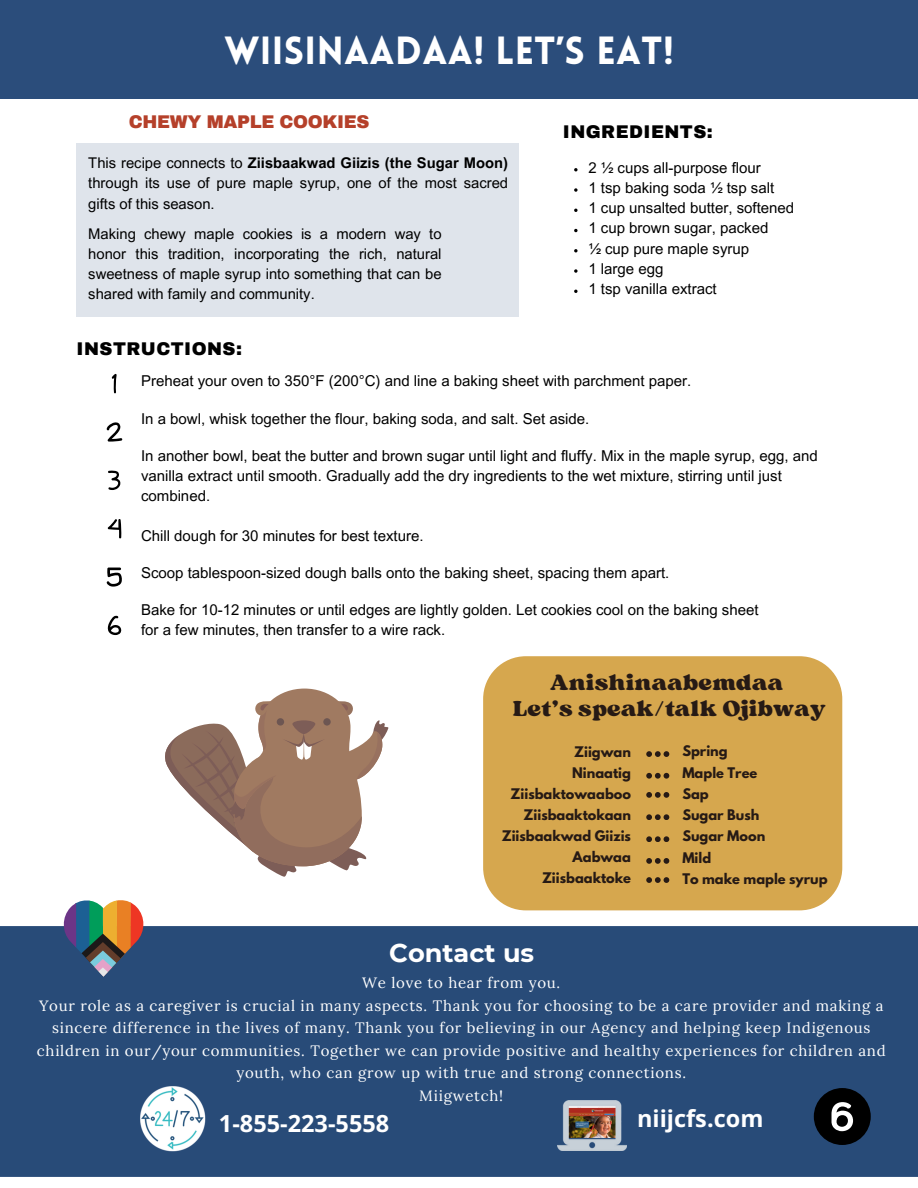
<style>
.page{position:relative;width:918px;height:1188px;background:#fff}
.page>*{position:absolute;margin:0;border:0;box-sizing:border-box;transform-origin:0 0}
.t1{font:900 38.4px "Lovelo";letter-spacing:.01em;color:#fff}
.t2{font:700 25.65px "Montserrat";color:#fff}
.t3{font:700 23.55px "Open Sans";color:#fff}
.t4{font:22.8px/26.5px "Sergio Trendy";letter-spacing:.01em;color:#261a15;text-align:center}
.t5{font:900 18px "Archivo";letter-spacing:.025em;color:#000}
.t6{font:900 18px "Archivo";letter-spacing:-.02em;color:#b5402a}
.t7{font:15px/20.2px "Arial MT Pro";color:#000}
.t8{font:15px/22.5px "Lora";letter-spacing:.05em;color:#fff;text-align:center}
.t9{font:14.7px/20.2px "Arial MT Pro";color:#000;text-align:justify}
.t10{font:700 12.9px "League Spartan";color:#261a15}
.s1{font-weight:700}
</style>
<div class="page">
<div style="left:0;top:926px;width:918px;height:250px;background:#284b78"></div>
<img style="left:135px;top:1081px;width:75px;height:75px">
<img style="left:557px;top:1101px;width:69px;height:49px">
<svg style="left:64px;top:900px;width:79px;height:77px;background:#6f6c68"></svg>
<div style="left:0;top:0;width:917px;height:98px;background:#2b4d7b"></div>
<div style="left:77px;top:143px;width:442px;height:174px;background:#dfe4eb"></div>
<svg style="left:108px;top:470px;width:13px;height:20px"></svg>
<svg style="left:111px;top:373px;width:6px;height:21px"></svg>
<svg style="left:106px;top:422px;width:17px;height:20px"></svg>
<svg style="left:107px;top:519px;width:15px;height:20px"></svg>
<svg style="left:106px;top:567px;width:16px;height:20px"></svg>
<svg style="left:107px;top:615px;width:15px;height:21px"></svg>
<svg style="left:574px;top:168px;width:4px;height:3px"></svg>
<svg style="left:574px;top:188px;width:4px;height:4px"></svg>
<svg style="left:574px;top:209px;width:4px;height:3px"></svg>
<svg style="left:574px;top:229px;width:4px;height:3px"></svg>
<svg style="left:574px;top:249px;width:4px;height:3px"></svg>
<svg style="left:574px;top:269px;width:4px;height:4px"></svg>
<svg style="left:574px;top:290px;width:4px;height:3px"></svg>
<div style="left:483px;top:656px;width:359px;height:254px;background:#d6a74e;border-radius:43px"></div>
<svg style="left:646px;top:792px;width:23px;height:6px"></svg>
<svg style="left:646px;top:814px;width:23px;height:6px"></svg>
<svg style="left:646px;top:751px;width:23px;height:6px"></svg>
<svg style="left:646px;top:773px;width:23px;height:5px"></svg>
<svg style="left:646px;top:877px;width:23px;height:6px"></svg>
<svg style="left:646px;top:836px;width:23px;height:6px"></svg>
<svg style="left:646px;top:858px;width:23px;height:6px"></svg>
<svg style="left:165px;top:689px;width:224px;height:188px"></svg>
<div style="left:814px;top:1088px;width:57px;height:57px;background:#000;border-radius:50%"></div>
<svg style="left:832px;top:1102px;width:21px;height:29px"></svg>
<p class="t1" style="left:224px;top:35px;width:451px">WIISINAADAA! LET’S EAT!</p>
<p class="t6" style="left:129px;top:112px;width:242px">CHEWY MAPLE COOKIES</p>
<h5 class="t9" style="left:88px;top:155px;width:421px">This recipe connects to <span class="s1">Ziisbaakwad Giizis (the Sugar Moon) </span>through its use of pure maple syrup, one of the most sacred gifts of this season.</h5>
<h5 class="t9" style="left:88px;top:225px;width:355px">Making chewy maple cookies is a modern way to honor this tradition, incorporating the rich, natural sweetness of maple syrup into something that can be shared with family and community.</h5>
<p class="t5" style="left:77px;top:339px;width:167px">INSTRUCTIONS:</p>
<p class="t5" style="left:563px;top:122px;width:151px">INGREDIENTS:</p>
<p class="t7" style="left:588px;top:159px;width:174px">2 ½ cups all-purpose flour</p>
<p class="t7" style="left:588px;top:179px;width:187px">1 tsp baking soda ½ tsp salt</p>
<p class="t7" style="left:588px;top:200px;width:207px">1 cup unsalted butter, softened</p>
<h4 class="t7" style="left:588px;top:220px;width:182px">1 cup brown sugar, packed</h4>
<p class="t7" style="left:588px;top:240px;width:162px">½ cup pure maple syrup</p>
<p class="t7" style="left:588px;top:260px;width:77px">1 large egg</p>
<p class="t7" style="left:588px;top:281px;width:130px">1 tsp vanilla extract</p>
<h5 class="t7" style="left:141px;top:373px;width:552px">Preheat your oven to 350°F (200°C) and line a baking sheet with parchment paper.</h5>
<p class="t7" style="left:141px;top:410px;width:450px">In a bowl, whisk together the flour, baking soda, and salt. Set aside.</p>
<p class="t7" style="left:141px;top:447px;width:678px">In another bowl, beat the butter and brown sugar until light and fluffy. Mix in the maple syrup, egg, and vanilla extract until smooth. Gradually add the dry ingredients to the wet mixture, stirring until just combined.</p>
<h4 class="t7" style="left:141px;top:527px;width:284px">Chill dough for 30 minutes for best texture.</h4>
<p class="t7" style="left:141px;top:564px;width:530px">Scoop tablespoon-sized dough balls onto the baking sheet, spacing them apart.</p>
<h5 class="t7" style="left:141px;top:601px;width:619px">Bake for 10-12 minutes or until edges are lightly golden. Let cookies cool on the baking sheet for a few minutes, then transfer to a wire rack.</h5>
<p class="t4" style="left:513px;top:669px;width:314px">Anishinaabemdaa<br>Let’s speak/talk Ojibway</p>
<h5 class="t10" style="left:574px;top:745px;width:58px">Ziigwan</h5>
<p class="t10" style="left:572px;top:766px;width:60px">Ninaatig</p>
<h5 class="t10" style="left:511px;top:787px;width:122px">Ziisbaktowaaboo</h5>
<p class="t10" style="left:524px;top:808px;width:109px">Ziisbaaktokaan</p>
<h5 class="t10" style="left:502px;top:829px;width:131px">Ziisbaakwad Giizis</h5>
<h3 class="t10" style="left:573px;top:850px;width:60px">Aabwaa</h3>
<p class="t10" style="left:542px;top:871px;width:91px">Ziisbaaktoke</p>
<p class="t2" style="left:389px;top:937px;width:147px">Contact us</p>
<p class="t10" style="left:682px;top:745px;width:47px">Spring</p>
<p class="t10" style="left:682px;top:766px;width:77px">Maple Tree</p>
<p class="t10" style="left:682px;top:787px;width:28px">Sap</p>
<p class="t10" style="left:682px;top:809px;width:79px">Sugar Bush</p>
<p class="t10" style="left:682px;top:830px;width:84px">Sugar Moon</p>
<p class="t10" style="left:682px;top:851px;width:30px">Mild</p>
<p class="t10" style="left:682px;top:872px;width:147px">To make maple syrup</p>
<h1 class="t8" style="left:37px;top:972px;width:850px">We love to hear from you.<br>Your role as a caregiver is crucial in many aspects. Thank you for choosing to be a care provider and making a sincere difference in the lives of many. Thank you for believing in our Agency and helping keep Indigenous children in our/your communities. Together we can provide positive and healthy experiences for children and youth, who can grow up with true and strong connections.<br>Miigwetch!</h1>
<p class="t3" style="left:219px;top:1107px;width:172px">1-855-223-5558</p>
<p class="t3" style="left:637px;top:1102px;width:128px">niijcfs.com</p>
</div>
